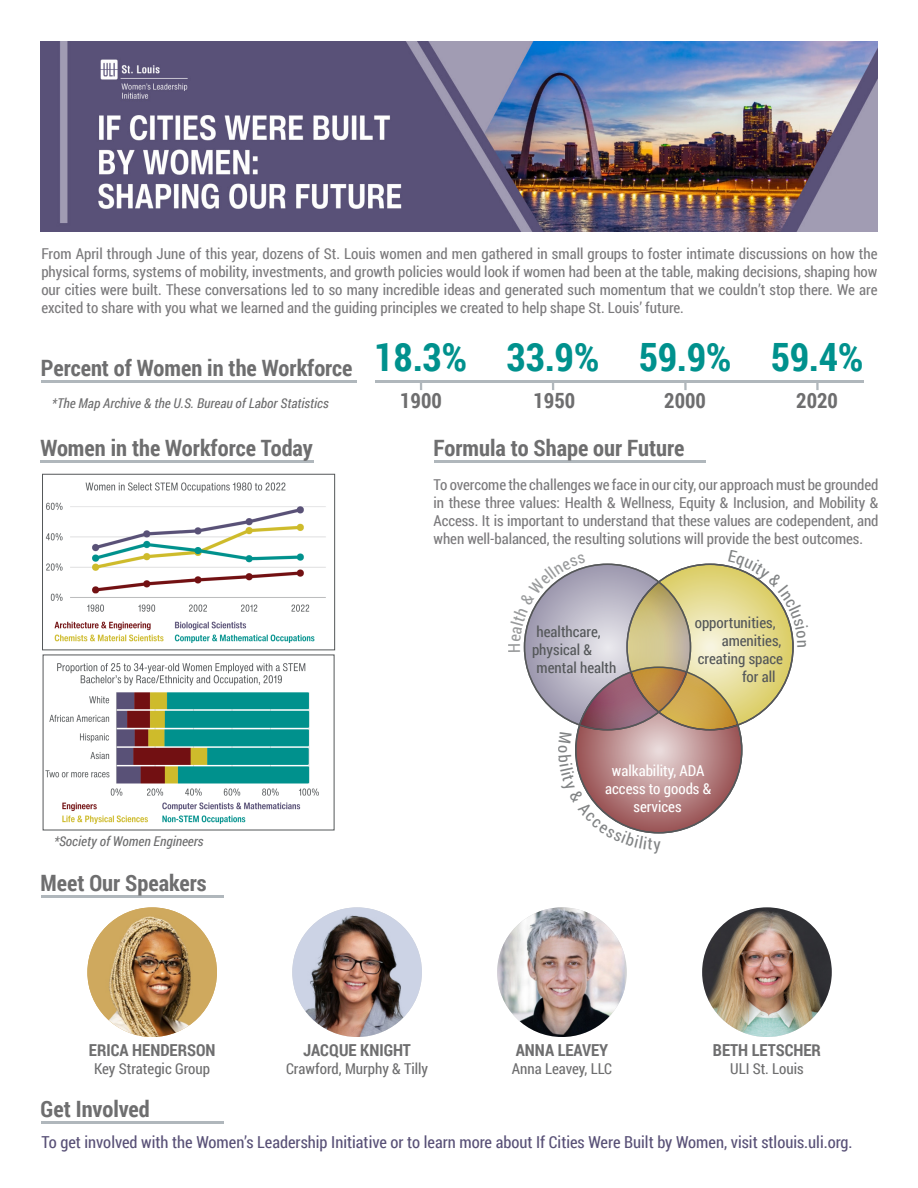
<style>
.page{position:relative;width:918px;height:1188px;background:#fff}
.page>*{position:absolute;margin:0;border:0;box-sizing:border-box;transform-origin:0 0}
.t1{font:700 39px "Roboto Condensed";letter-spacing:-.01em;color:#00918d}
.t2{font:700 22.5px "Roboto Condensed";color:#6e6e6f}
.t3{font:700 21px "Roboto Condensed";color:#6e6e6f}
.t4{font:16.5px "Roboto Condensed";color:#595177}
.t5{font:700 16.5px "Roboto Condensed";color:#6e6e6f}
.t6{font:15px/18px "Roboto Condensed";letter-spacing:-.005em;color:#7b7a7c;text-align:justify}
.t7{font:15px "Roboto Condensed";color:#545759}
.t8{font:15px "Roboto Condensed";color:#6e6e6f}
.t9{font:15px/18px "Roboto Condensed";color:#fff;text-align:center}
.t10{font:italic 13.5px "Roboto Condensed";color:#6e6e6f}
</style>
<div class="page">
<img style="left:87px;top:907px;width:130px;height:130px;border-radius:65px">
<img style="left:292px;top:907px;width:130px;height:130px;border-radius:65px">
<img style="left:497px;top:907px;width:128px;height:130px">
<img style="left:702px;top:907px;width:130px;height:130px;border-radius:65px">
<hr style="left:41px;top:895px;width:183px;height:2px;background:#b0b7bc">
<svg style="left:525px;top:564px;width:165px;height:166px;background:#b9b6c5"></svg>
<svg style="left:627px;top:564px;width:166px;height:166px;background:#d8ce92"></svg>
<svg style="left:576px;top:667px;width:166px;height:166px;background:#b0826f"></svg>
<hr style="left:434px;top:461px;width:272px;height:2px;background:#b0b7bc">
<hr style="left:41px;top:461px;width:273px;height:2px;background:#b0b7bc">
<img style="left:45px;top:482px;width:281px;height:161px">
<div style="left:42px;top:474px;width:293px;height:176px;border:1px solid #545759"></div>
<img style="left:45px;top:663px;width:274px;height:161px">
<hr style="left:375px;top:381px;width:489px;height:2px;background:#b0b7bc">
<svg style="left:420px;top:383px;width:2px;height:7px"></svg>
<svg style="left:552px;top:383px;width:2px;height:7px"></svg>
<svg style="left:684px;top:383px;width:3px;height:7px"></svg>
<svg style="left:816px;top:383px;width:3px;height:7px"></svg>
<hr style="left:41px;top:381px;width:315px;height:2px;background:#b0b7bc">
<img style="left:40px;top:41px;width:837px;height:190px">
<hr style="left:41px;top:1122px;width:183px;height:2px;background:#b0b7bc">
<svg style="left:523px;top:566px;width:63px;height:86px"></svg>
<svg style="left:728px;top:565px;width:66px;height:82px"></svg>
<svg style="left:575px;top:732px;width:86px;height:102px"></svg>
<p class="t6" style="left:41px;top:244px;width:838px">From April through June of this year, dozens of St. Louis women and men gathered in small groups to foster intimate discussions on how the physical forms, systems of mobility, investments, and growth policies would look if women had been at the table, making decisions, shaping how our cities were built. These conversations led to so many incredible ideas and generated such momentum that we couldn’t stop there. We are excited to share with you what we learned and the guiding principles we created to help shape St. Louis’ future.</p>
<p class="t2" style="left:41px;top:353px;width:313px">Percent of Women in the Workforce</p>
<p class="t10" style="left:52px;top:393px;width:278px">*The Map Archive &amp; the U.S. Bureau of Labor Statistics</p>
<p class="t1" style="left:375px;top:330px;width:94px">18.3%</p>
<p class="t3" style="left:400px;top:386px;width:43px">1900</p>
<p class="t1" style="left:507px;top:330px;width:94px">33.9%</p>
<p class="t3" style="left:533px;top:386px;width:43px">1950</p>
<p class="t1" style="left:639px;top:330px;width:94px">59.9%</p>
<p class="t3" style="left:664px;top:386px;width:43px">2000</p>
<p class="t2" style="left:40px;top:432px;width:274px">Women in the Workforce Today</p>
<p class="t2" style="left:434px;top:432px;width:252px">Formula to Shape our Future</p>
<p class="t1" style="left:771px;top:330px;width:94px">59.4%</p>
<p class="t3" style="left:796px;top:386px;width:43px">2020</p>
<p class="t6" style="left:434px;top:475px;width:447px">To overcome the challenges we face in our city, our approach must be grounded in these three values: Health &amp; Wellness, Equity &amp; Inclusion, and Mobility &amp; Access. It is important to understand that these values are codependent, and when well-balanced, the resulting solutions will provide the best outcomes.</p>
<p class="t7" style="left:537px;top:621px;width:66px">healthcare,</p>
<p class="t7" style="left:532px;top:639px;width:62px">physical &amp;</p>
<p class="t7" style="left:537px;top:657px;width:81px">mental health</p>
<p class="t7" style="left:695px;top:612px;width:82px">opportunities,</p>
<p class="t7" style="left:722px;top:630px;width:61px">amenities,</p>
<p class="t7" style="left:698px;top:648px;width:87px">creating space</p>
<p class="t7" style="left:742px;top:666px;width:35px">for all</p>
<p class="t10" style="left:54px;top:832px;width:151px">*Society of Women Engineers</p>
<p class="t2" style="left:40px;top:867px;width:168px">Meet Our Speakers</p>
<p class="t5" style="left:89px;top:1039px;width:128px">ERICA HENDERSON</p>
<p class="t8" style="left:94px;top:1059px;width:118px">Key Strategic Group</p>
<p class="t2" style="left:40px;top:1094px;width:111px">Get Involved</p>
<p class="t5" style="left:303px;top:1039px;width:109px">JACQUE KNIGHT</p>
<p class="t8" style="left:286px;top:1059px;width:144px">Crawford, Murphy &amp; Tilly</p>
<p class="t9" style="left:605px;top:761px;width:108px">walkability, ADA access to goods &amp; services</p>
<p class="t5" style="left:516px;top:1039px;width:94px">ANNA LEAVEY</p>
<p class="t8" style="left:512px;top:1059px;width:102px">Anna Leavey, LLC</p>
<p class="t5" style="left:713px;top:1039px;width:110px">BETH LETSCHER</p>
<p class="t8" style="left:730px;top:1059px;width:75px">ULI St. Louis</p>
<p class="t4" style="left:41px;top:1130px;width:813px">To get involved with the Women’s Leadership Initiative or to learn more about If Cities Were Built by Women, visit stlouis.uli.org.</p>
</div>
